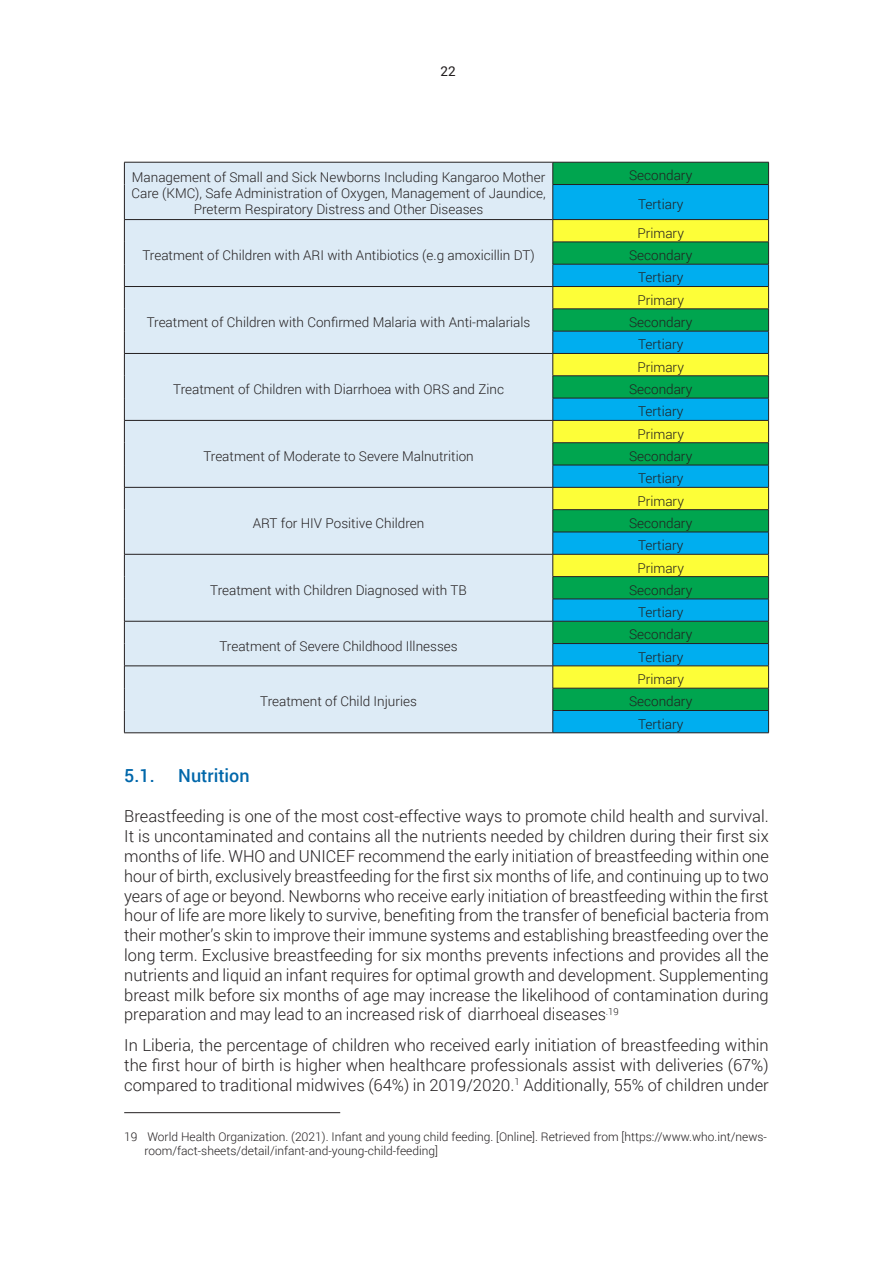
<style>
.page{position:relative;width:893px;height:1263px;background:#fff}
.page>*{position:absolute;margin:0;border:0;box-sizing:border-box;transform-origin:0 0}
.t1{font:500 18px "Roboto";color:#0067aa}
.Running_Text{font:300 16.5px/19.8px "Roboto";color:#231f20;text-align:justify}
.Center_Row{font:300 13.5px/16.2px "Roboto";color:#231f20;text-align:center}
.t2{font:13.5px "Roboto";color:#231f20}
.Footnote{font:300 12px/14.4px "Roboto";color:#231f20}
</style>
<div class="page">
<div style="left:124px;top:163px;width:429px;height:569px;background:#ddebf6"></div>
<div style="left:554px;top:163px;width:214px;height:21px;background:#00a54f"></div>
<svg style="left:554px;top:185px;width:214px;height:547px;background:#00abc2"></svg>
<svg style="left:554px;top:220px;width:214px;height:468px;background:#53c37b"></svg>
<hr style="left:124px;top:162px;width:429px;height:1px;background:#231f20">
<svg style="left:124px;top:162px;width:1px;height:22px"></svg>
<hr style="left:124px;top:185px;width:1px;height:34px;background:#231f20">
<hr style="left:553px;top:162px;width:216px;height:1px;background:#231f20">
<svg style="left:553px;top:162px;width:1px;height:22px"></svg>
<svg style="left:768px;top:162px;width:1px;height:22px"></svg>
<hr style="left:553px;top:184px;width:216px;height:1px;background:#231f20">
<hr style="left:553px;top:185px;width:1px;height:34px;background:#231f20">
<hr style="left:768px;top:185px;width:1px;height:34px;background:#231f20">
<hr style="left:124px;top:219px;width:429px;height:1px;background:#231f20">
<hr style="left:553px;top:219px;width:216px;height:1px;background:#231f20">
<hr style="left:553px;top:242px;width:216px;height:1px;background:#231f20">
<hr style="left:553px;top:264px;width:216px;height:1px;background:#231f20">
<hr style="left:124px;top:286px;width:429px;height:1px;background:#231f20">
<hr style="left:553px;top:286px;width:216px;height:1px;background:#231f20">
<hr style="left:553px;top:309px;width:216px;height:1px;background:#231f20">
<hr style="left:553px;top:331px;width:216px;height:1px;background:#231f20">
<hr style="left:124px;top:353px;width:429px;height:1px;background:#231f20">
<hr style="left:553px;top:353px;width:216px;height:1px;background:#231f20">
<hr style="left:553px;top:375px;width:216px;height:1px;background:#231f20">
<hr style="left:553px;top:398px;width:216px;height:1px;background:#231f20">
<hr style="left:124px;top:420px;width:429px;height:1px;background:#231f20">
<hr style="left:553px;top:420px;width:216px;height:1px;background:#231f20">
<hr style="left:553px;top:442px;width:216px;height:1px;background:#231f20">
<hr style="left:553px;top:465px;width:216px;height:1px;background:#231f20">
<hr style="left:124px;top:487px;width:429px;height:1px;background:#231f20">
<hr style="left:553px;top:487px;width:216px;height:1px;background:#231f20">
<hr style="left:553px;top:509px;width:216px;height:1px;background:#231f20">
<hr style="left:553px;top:532px;width:216px;height:1px;background:#231f20">
<hr style="left:124px;top:554px;width:429px;height:1px;background:#231f20">
<hr style="left:553px;top:554px;width:216px;height:1px;background:#231f20">
<hr style="left:553px;top:576px;width:216px;height:1px;background:#231f20">
<hr style="left:553px;top:599px;width:216px;height:1px;background:#231f20">
<hr style="left:124px;top:621px;width:429px;height:1px;background:#231f20">
<hr style="left:553px;top:621px;width:216px;height:1px;background:#231f20">
<hr style="left:553px;top:643px;width:216px;height:1px;background:#231f20">
<hr style="left:124px;top:666px;width:429px;height:1px;background:#231f20">
<svg style="left:124px;top:220px;width:1px;height:512px"></svg>
<hr style="left:124px;top:732px;width:429px;height:1px;background:#231f20">
<hr style="left:553px;top:666px;width:216px;height:1px;background:#231f20">
<hr style="left:553px;top:688px;width:216px;height:1px;background:#231f20">
<hr style="left:553px;top:710px;width:216px;height:1px;background:#231f20">
<svg style="left:553px;top:220px;width:1px;height:512px"></svg>
<svg style="left:768px;top:220px;width:1px;height:512px"></svg>
<hr style="left:553px;top:732px;width:216px;height:1px;background:#231f20">
<hr style="left:124px;top:1112px;width:216px;height:1px;background:#231f20">
<p class="t2" style="left:441px;top:62px;width:17px">22</p>
<p class="Center_Row" style="left:132px;top:168px;width:416px">Management of Small and Sick Newborns Including Kangaroo Mother<br>Care (KMC), Safe Administration of Oxygen, Management of Jaundice,<br>Preterm Respiratory Distress and Other Diseases</p>
<p class="Center_Row" style="left:629px;top:167px;width:65px">Secondary</p>
<p class="Center_Row" style="left:638px;top:196px;width:47px">Tertiary</p>
<p class="Center_Row" style="left:142px;top:247px;width:394px">Treatment of Children with ARI with Antibiotics (e.g amoxicillin DT)</p>
<p class="Center_Row" style="left:147px;top:314px;width:385px">Treatment of Children with Confirmed Malaria with Anti-malarials</p>
<p class="Center_Row" style="left:173px;top:381px;width:332px">Treatment of Children with Diarrhoea with ORS and Zinc</p>
<p class="Center_Row" style="left:203px;top:448px;width:272px">Treatment of Moderate to Severe Malnutrition</p>
<p class="Center_Row" style="left:253px;top:514px;width:173px">ART for HIV Positive Children</p>
<p class="Center_Row" style="left:210px;top:581px;width:258px">Treatment with Children Diagnosed with TB</p>
<p class="Center_Row" style="left:219px;top:637px;width:240px">Treatment of Severe Childhood Illnesses</p>
<p class="Center_Row" style="left:260px;top:693px;width:158px">Treatment of Child Injuries</p>
<p class="Center_Row" style="left:637px;top:224px;width:48px">Primary</p>
<p class="Center_Row" style="left:629px;top:247px;width:65px">Secondary</p>
<p class="Center_Row" style="left:638px;top:269px;width:47px">Tertiary</p>
<p class="Center_Row" style="left:637px;top:291px;width:48px">Primary</p>
<p class="Center_Row" style="left:629px;top:314px;width:65px">Secondary</p>
<p class="Center_Row" style="left:638px;top:336px;width:47px">Tertiary</p>
<p class="Center_Row" style="left:637px;top:358px;width:48px">Primary</p>
<p class="Center_Row" style="left:629px;top:381px;width:65px">Secondary</p>
<p class="Center_Row" style="left:638px;top:403px;width:47px">Tertiary</p>
<p class="Center_Row" style="left:637px;top:425px;width:48px">Primary</p>
<p class="Center_Row" style="left:629px;top:448px;width:65px">Secondary</p>
<p class="Center_Row" style="left:638px;top:470px;width:47px">Tertiary</p>
<p class="Center_Row" style="left:637px;top:492px;width:48px">Primary</p>
<p class="Center_Row" style="left:629px;top:514px;width:65px">Secondary</p>
<p class="Center_Row" style="left:638px;top:537px;width:47px">Tertiary</p>
<p class="Center_Row" style="left:637px;top:559px;width:48px">Primary</p>
<p class="Center_Row" style="left:629px;top:581px;width:65px">Secondary</p>
<p class="Center_Row" style="left:638px;top:604px;width:47px">Tertiary</p>
<p class="Center_Row" style="left:629px;top:626px;width:65px">Secondary</p>
<p class="Center_Row" style="left:638px;top:648px;width:47px">Tertiary</p>
<p class="Center_Row" style="left:637px;top:671px;width:48px">Primary</p>
<p class="Center_Row" style="left:629px;top:693px;width:65px">Secondary</p>
<p class="Center_Row" style="left:638px;top:715px;width:47px">Tertiary</p>
<p class="t1" style="left:124px;top:763px;width:32px">5.1.</p>
<p class="t1" style="left:178px;top:763px;width:73px">Nutrition</p>
<p class="Running_Text" style="left:124px;top:806px;width:646px">Breastfeeding is one of the most cost-effective ways to promote child health and survival.<br>It is uncontaminated and contains all the nutrients needed by children during their first six months of life. WHO and UNICEF recommend the early initiation of breastfeeding within one hour of birth, exclusively breastfeeding for the first six months of life, and continuing up to two years of age or beyond. Newborns who receive early initiation of breastfeeding within the first hour of life are more likely to survive, benefiting from the transfer of beneficial bacteria from their mother’s skin to improve their immune systems and establishing breastfeeding over the long term. Exclusive breastfeeding for six months prevents infections and provides all the nutrients and liquid an infant requires for optimal growth and development. Supplementing breast milk before six months of age may increase the likelihood of contamination during preparation and may lead to an increased risk of diarrhoeal diseases<sup>.19</sup></p>
<p class="Running_Text" style="left:124px;top:1035px;width:646px">In Liberia, the percentage of children who received early initiation of breastfeeding within the first hour of birth is higher when healthcare professionals assist with deliveries (67%) compared to traditional midwives (64%) in 2019/2020.<sup>1</sup> Additionally, 55% of children under</p>
<p class="Footnote" style="left:144px;top:1129px;width:624px;text-indent:-20px">19 World Health Organization. (2021). Infant and young child feeding. [Online]. Retrieved from [https://www.who.int/news&shy;room/fact-sheets/detail/infant-and-young-child-feeding]</p>
</div>
